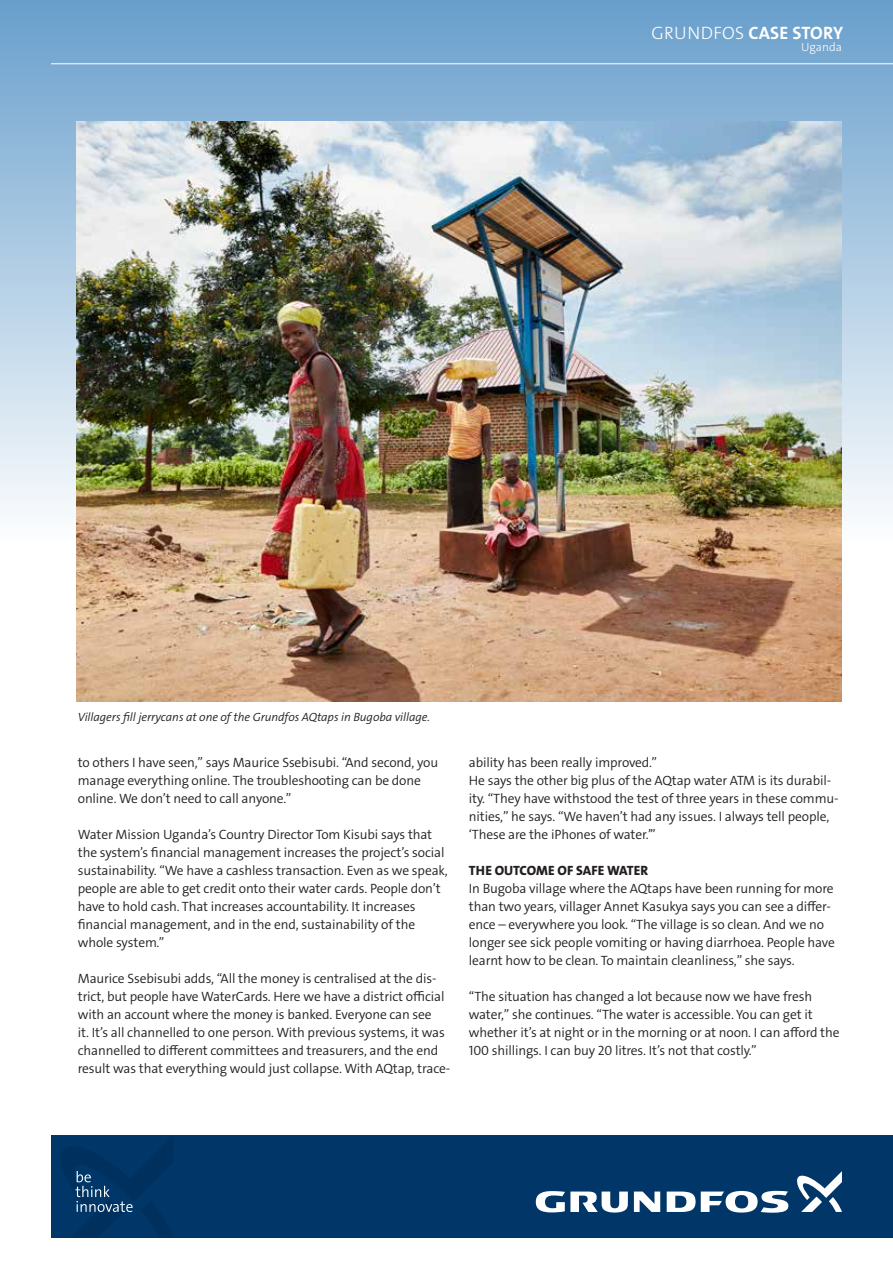
<style>
.page{position:relative;width:893px;height:1263px;background:#fff}
.page>*{position:absolute;margin:0;border:0;box-sizing:border-box;transform-origin:0 0}
.t1{font:18px "Grundfos The Sans V2 OT 7 B";letter-spacing:.005em;color:#fff}
.t2{font:13.5px/18px "Grundfos The Sans V2 OT 4 SL";letter-spacing:-.01em;color:#231f20}
.t3{font:13.5px "Grundfos The Sans V2 OT 8 XB";letter-spacing:.005em;color:#231f20}
.t4{font:12px "Grundfos The Sans V2 OT 4 SL Italic";letter-spacing:-.005em;color:#231f20}
.t5{font:12px "Grundfos The Sans V2 OT 3 L";color:#fff}
.s1{font-family:"Grundfos The Sans V2 OT 3 L"}
</style>
<div class="page">
<div style="left:0;top:0;width:893px;height:542px;background:linear-gradient(to bottom,#69a0cc,#fbfbfb)"></div>
<hr style="left:51px;top:63px;width:842px;height:1px;background:#fff">
<img style="left:77px;top:121px;width:765px;height:581px">
<div style="left:51px;top:1135px;width:842px;height:102px;background:#003768"></div>
<svg style="left:634px;top:1191px;width:26px;height:21px"></svg>
<svg style="left:536px;top:1191px;width:92px;height:21px"></svg>
<svg style="left:667px;top:1191px;width:121px;height:22px"></svg>
<svg style="left:797px;top:1171px;width:45px;height:41px"></svg>
<svg style="left:61px;top:1137px;width:112px;height:100px"></svg>
<h1 class="t1" style="left:652px;top:21px;width:193px"><span class="s1">GRUNDFOS</span> CASE STORY</h1>
<p class="t5" style="left:801px;top:39px;width:42px">Uganda</p>
<p class="t4" style="left:78px;top:709px;width:354px">Villagers fill jerrycans at one of the Grundfos AQtaps in Bugoba village.</p>
<p class="t2" style="left:78px;top:754px;width:362px">to others I have seen,” says Maurice Ssebisubi. “And second, you manage everything online. The troubleshooting can be done online. We don’t need to call anyone.”</p>
<p class="t2" style="left:78px;top:826px;width:371px">Water Mission Uganda’s Country Director Tom Kisubi says that the system’s financial management increases the project’s social sustainability. “We have a cashless transaction. Even as we speak, people are able to get credit onto their water cards. People don’t have to hold cash. That increases accountability. It increases financial management, and in the end, sustainability of the whole system.”</p>
<p class="t2" style="left:78px;top:970px;width:374px">Maurice Ssebisubi adds, “All the money is centralised at the dis&shy;trict, but people have WaterCards. Here we have a district official with an account where the money is banked. Everyone can see<br>it. It’s all channelled to one person. With previous systems, it was channelled to different committees and treasurers, and the end result was that everything would just collapse. With AQtap, trace-</p>
<p class="t2" style="left:469px;top:754px;width:371px">ability has been really improved.”<br>He says the other big plus of the AQtap water ATM is its durabil&shy;ity. “They have withstood the test of three years in these commu&shy;nities,” he says. “We haven’t had any issues. I always tell people, ‘These are the iPhones of water.’”</p>
<p class="t3" style="left:469px;top:862px;width:181px">THE OUTCOME OF SAFE WATER</p>
<p class="t2" style="left:469px;top:880px;width:367px">In Bugoba village where the AQtaps have been running for more than two years, villager Annet Kasukya says you can see a differ&shy;ence – everywhere you look. “The village is so clean. And we no longer see sick people vomiting or having diarrhoea. People have learnt how to be clean. To maintain cleanliness,” she says.</p>
<p class="t2" style="left:469px;top:988px;width:372px">“The situation has changed a lot because now we have fresh water,” she continues. “The water is accessible. You can get it whether it’s at night or in the morning or at noon. I can afford the 100 shillings. I can buy 20 litres. It’s not that costly.”</p>
</div>
